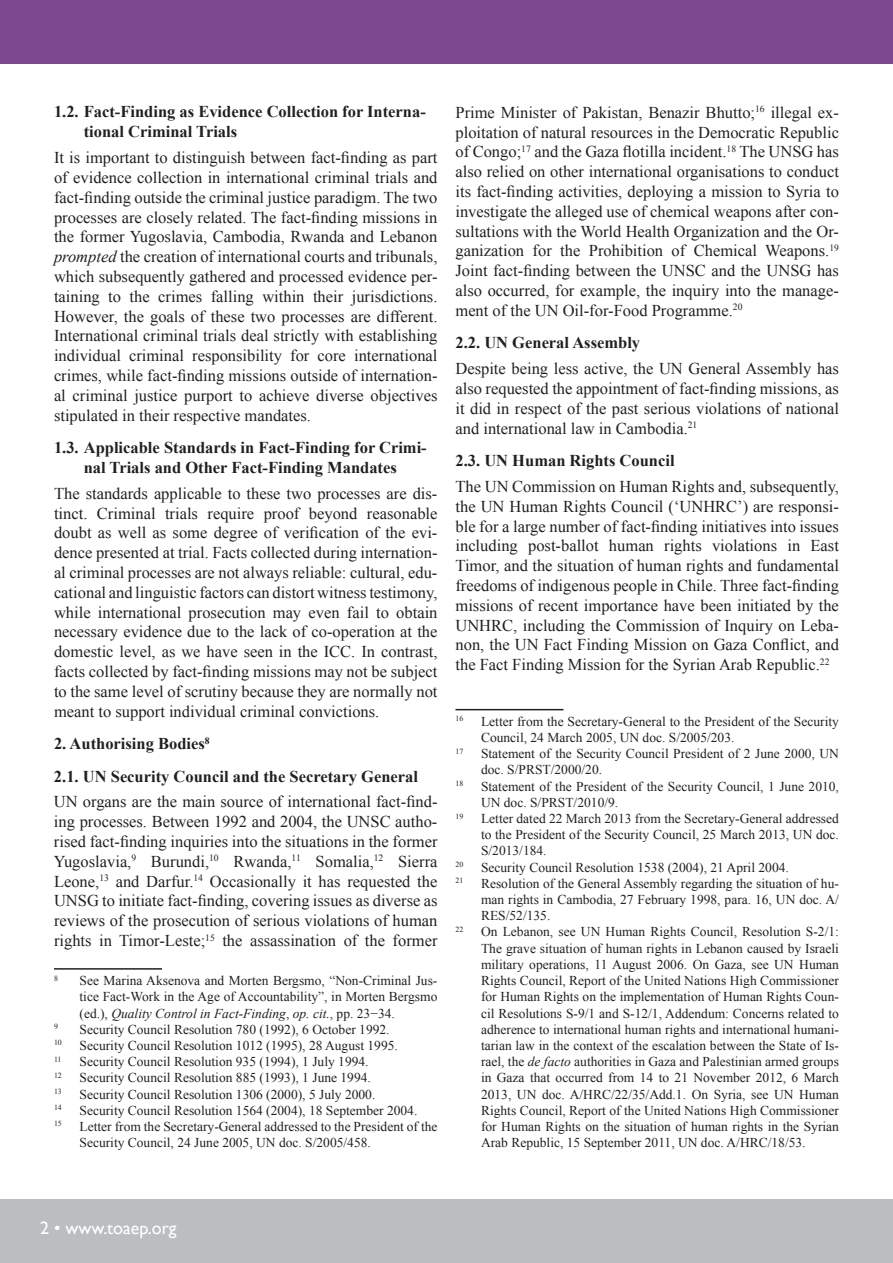
<style>
.page{position:relative;width:893px;height:1263px;background:#fff}
.page>*{position:absolute;margin:0;border:0;box-sizing:border-box;transform-origin:0 0}
.t1{font:18px "Gill Sans";color:#fff}
.t2{font:16.5px/19.8px "Times New Roman";color:#231f20;text-align:justify}
.t3{font:700 16.5px/19.8px "Times New Roman";color:#231f20}
.t4{font:13.5px/16.2px "Times New Roman";color:#231f20;text-align:justify}
.t5{font:7.8px "Times New Roman";color:#231f20}
.s1{font-style:italic}
</style>
<div class="page">
<div style="left:0;top:1199px;width:893px;height:64px;background:#bcbdc0"></div>
<div style="left:0;top:0;width:893px;height:64px;background:#7e4890"></div>
<hr style="left:54px;top:968px;width:108px;height:2px;background:#231f20">
<hr style="left:455px;top:709px;width:108px;height:1px;background:#231f20">
<p class="t3" style="left:84px;top:102px;width:344px;text-indent:-30px">1.2. Fact-Finding as Evidence Collection for Interna&shy;tional Criminal Trials</p>
<p class="t2" style="left:54px;top:147px;width:385px">It is important to distinguish between fact-finding as part of evidence collection in international criminal trials and fact-finding outside the criminal justice paradigm. The two processes are closely related. The fact-finding missions in the former Yugoslavia, Cambodia, Rwanda and Lebanon <span class="s1">prompted</span> the creation of international courts and tribunals, which subsequently gathered and processed evidence per&shy;taining to the crimes falling within their jurisdictions.<br>However, the goals of these two processes are different.<br>International criminal trials deal strictly with establishing individual criminal responsibility for core international crimes, while fact-finding missions outside of internation&shy;al criminal justice purport to achieve diverse objectives stipulated in their respective mandates.</p>
<p class="t3" style="left:54px;top:437px;width:374px;text-align:center">1.3. Applicable Standards in Fact-Finding for Crimi&shy;nal Trials and Other Fact-Finding Mandates</p>
<p class="t2" style="left:54px;top:483px;width:385px">The standards applicable to these two processes are dis&shy;tinct. Criminal trials require proof beyond reasonable doubt as well as some degree of verification of the evi&shy;dence presented at trial. Facts collected during internation&shy;al criminal processes are not always reliable: cultural, edu&shy;cational and linguistic factors can distort witness testimony, while international prosecution may even fail to obtain necessary evidence due to the lack of co-operation at the domestic level, as we have seen in the ICC. In contrast, facts collected by fact-finding missions may not be subject to the same level of scrutiny because they are normally not meant to support individual criminal convictions.</p>
<p class="t3" style="left:54px;top:727px;width:366px;line-height:32.5px">2. Authorising Bodies<sup>8<br></sup>2.1. UN Security Council and the Secretary General</p>
<p class="t2" style="left:54px;top:792px;width:385px">UN organs are the main source of international fact-find&shy;ing processes. Between 1992 and 2004, the UNSC autho&shy;rised fact-finding inquiries into the situations in the former Yugoslavia,<sup>9</sup> Burundi,<sup>10</sup> Rwanda,<sup>11</sup> Somalia,<sup>12</sup> Sierra Leone,<sup>13</sup> and Darfur.<sup>14</sup> Occasionally it has requested the UNSG to initiate fact-finding, covering issues as diverse as reviews of the prosecution of serious violations of human rights in Timor-Leste;<sup>15</sup> the assassination of the former</p>
<p class="t5" style="left:54px;top:973px;width:5px">8</p>
<p class="t4" style="left:80px;top:972px;width:359px">See Marina Aksenova and Morten Bergsmo, “Non-Criminal Jus&shy;tice Fact-Work in the Age of Accountability”, in Morten Bergsmo (ed.), <span class="s1">Quality Control in Fact-Finding</span>, <span class="s1">op. cit.</span>, pp. 23−34.</p>
<p class="t5" style="left:54px;top:1021px;width:5px">9</p>
<p class="t4" style="left:80px;top:1021px;width:312px">Security Council Resolution 780 (1992), 6 October 1992.</p>
<p class="t5" style="left:54px;top:1037px;width:9px">10</p>
<p class="t4" style="left:80px;top:1037px;width:320px">Security Council Resolution 1012 (1995), 28 August 1995.</p>
<p class="t5" style="left:54px;top:1054px;width:9px">11</p>
<p class="t4" style="left:80px;top:1053px;width:291px">Security Council Resolution 935 (1994), 1 July 1994.</p>
<p class="t5" style="left:54px;top:1070px;width:9px">12</p>
<p class="t4" style="left:80px;top:1069px;width:293px">Security Council Resolution 885 (1993), 1 June 1994.</p>
<p class="t5" style="left:54px;top:1086px;width:9px">13</p>
<p class="t4" style="left:80px;top:1086px;width:297px">Security Council Resolution 1306 (2000), 5 July 2000.</p>
<p class="t5" style="left:54px;top:1102px;width:9px">14</p>
<p class="t4" style="left:80px;top:1102px;width:339px">Security Council Resolution 1564 (2004), 18 September 2004.</p>
<p class="t5" style="left:54px;top:1118px;width:9px">15</p>
<p class="t4" style="left:80px;top:1118px;width:359px">Letter from the Secretary-General addressed to the President of the<br>Security Council, 24 June 2005, UN doc. S/2005/458.</p>
<p class="t2" style="left:455px;top:102px;width:385px">Prime Minister of Pakistan, Benazir Bhutto;<sup>16</sup> illegal ex&shy;ploitation of natural resources in the Democratic Republic of Congo;<sup>17</sup> and the Gaza flotilla incident.<sup>18</sup> The UNSG has also relied on other international organisations to conduct its fact-finding activities, deploying a mission to Syria to investigate the alleged use of chemical weapons after con&shy;sultations with the World Health Organization and the Or&shy;ganization for the Prohibition of Chemical Weapons.<sup>19<br></sup>Joint fact-finding between the UNSC and the UNSG has also occurred, for example, the inquiry into the manage&shy;ment of the UN Oil-for-Food Programme.<sup>20</sup></p>
<p class="t3" style="left:455px;top:332px;width:186px">2.2. UN General Assembly</p>
<p class="t2" style="left:455px;top:358px;width:385px">Despite being less active, the UN General Assembly has also requested the appointment of fact-finding missions, as it did in respect of the past serious violations of national and international law in Cambodia.<sup>21</sup></p>
<p class="t3" style="left:455px;top:450px;width:221px">2.3. UN Human Rights Council</p>
<p class="t2" style="left:455px;top:476px;width:385px">The UN Commission on Human Rights and, subsequently, the UN Human Rights Council (‘UNHRC’) are responsi&shy;ble for a large number of fact-finding initiatives into issues including post-ballot human rights violations in East Timor, and the situation of human rights and fundamental freedoms of indigenous people in Chile. Three fact-finding missions of recent importance have been initiated by the UNHRC, including the Commission of Inquiry on Leba&shy;non, the UN Fact Finding Mission on Gaza Conflict, and the Fact Finding Mission for the Syrian Arab Republic.<sup>22</sup></p>
<p class="t5" style="left:455px;top:713px;width:9px">16</p>
<p class="t4" style="left:481px;top:713px;width:359px">Letter from the Secretary-General to the President of the Security<br>Council, 24 March 2005, UN doc. S/2005/203.</p>
<p class="t5" style="left:455px;top:746px;width:9px">17</p>
<p class="t4" style="left:481px;top:745px;width:359px">Statement of the Security Council President of 2 June 2000, UN doc. S/PRST/2000/20.</p>
<p class="t5" style="left:455px;top:778px;width:9px">18</p>
<p class="t4" style="left:481px;top:778px;width:359px">Statement of the President of the Security Council, 1 June 2010,<br>UN doc. S/PRST/2010/9.</p>
<p class="t5" style="left:455px;top:811px;width:9px">19</p>
<p class="t4" style="left:481px;top:810px;width:359px">Letter dated 22 March 2013 from the Secretary-General addressed to the President of the Security Council, 25 March 2013, UN doc.<br>S/2013/184.</p>
<p class="t5" style="left:455px;top:859px;width:9px">20</p>
<p class="t4" style="left:481px;top:859px;width:309px">Security Council Resolution 1538 (2004), 21 April 2004.</p>
<p class="t5" style="left:455px;top:875px;width:9px">21</p>
<p class="t4" style="left:481px;top:875px;width:359px">Resolution of the General Assembly regarding the situation of hu&shy;man rights in Cambodia, 27 February 1998, para. 16, UN doc. A/ RES/52/135.</p>
<p class="t5" style="left:455px;top:924px;width:9px">22</p>
<p class="t4" style="left:481px;top:924px;width:359px">On Lebanon, see UN Human Rights Council, Resolution S-2/1:<br>The grave situation of human rights in Lebanon caused by Israeli military operations, 11 August 2006. On Gaza, see UN Human Rights Council, Report of the United Nations High Commissioner for Human Rights on the implementation of Human Rights Coun&shy;cil Resolutions S-9/1 and S-12/1, Addendum: Concerns related to adherence to international human rights and international humani&shy;tarian law in the context of the escalation between the State of Is&shy;rael, the <span class="s1">de facto</span> authorities in Gaza and Palestinian armed groups in Gaza that occurred from 14 to 21 November 2012, 6 March 2013, UN doc. A/HRC/22/35/Add.1. On Syria, see UN Human Rights Council, Report of the United Nations High Commissioner for Human Rights on the situation of human rights in the Syrian Arab Republic, 15 September 2011, UN doc. A/HRC/18/53.</p>
<p class="t1" style="left:40px;top:1218px;width:138px">2 • www.toaep.org</p>
</div>
